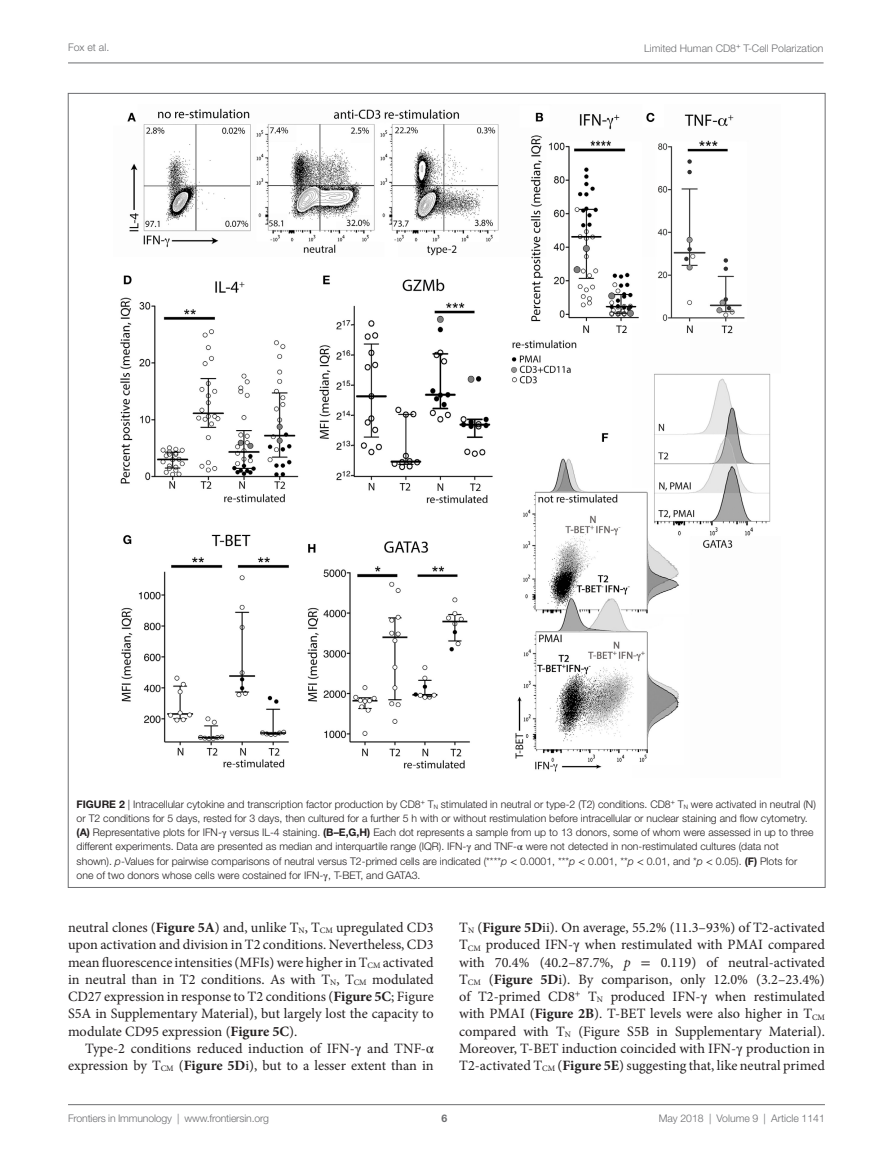
<style>
.page{position:relative;width:893px;height:1170px;background:#fff}
.page>*{position:absolute;margin:0;border:0;box-sizing:border-box;transform-origin:0 0}
.t1{font:14.25px/17.2px "Minion Pro";color:#231f20;text-align:justify}
.t2{font:300 10.5px/14.2px "Helvetica Neue LT Std";color:#231f20}
.t3{font:300 10.5px "Helvetica Neue LT Std";color:#6c6d70}
.t4{font:700 10.5px "Helvetica Neue LT Std";color:#6c6d70}
.s1{font-weight:700}
.s2{font-family:"STIX General";font-weight:400}
.s3{font-style:italic}
.s4{font-family:"STIX General"}
</style>
<div class="page">
<img style="left:120px;top:108px;width:651px;height:664px">
<hr style="left:68px;top:63px;width:756px;height:1px;background:#6c6d70">
<hr style="left:68px;top:1104px;width:757px;height:1px;background:#6c6d70">
<p class="t3" style="left:68px;top:41px;width:43px">Fox et al.</p>
<p class="t3" style="left:644px;top:42px;width:181px">Limited Human CD8<sup>+</sup> T-Cell Polarization</p>
<p class="t2" style="left:77px;top:796px;width:741px"><span class="s1">FIGURE 2</span> | Intracellular cytokine and transcription factor production by CD8<sup>+</sup> T<sub>N</sub> stimulated in neutral or type-2 (T2) conditions. CD8<sup>+</sup> T<sub>N</sub> were activated in neutral (N) or T2 conditions for 5 days, rested for 3 days, then cultured for a further 5 h with or without restimulation before intracellular or nuclear staining and flow cytometry. <span class="s1">(A)</span> Representative plots for IFN-<span class="s2">γ</span> versus IL-4 staining. <span class="s1">(B–E,G,H)</span> Each dot represents a sample from up to 13 donors, some of whom were assessed in up to three different experiments. Data are presented as median and interquartile range (IQR). IFN-<span class="s2">γ</span> and TNF-<span class="s2">α</span> were not detected in non-restimulated cultures (data not shown). <span class="s3">p</span>-Values for pairwise comparisons of neutral versus T2-primed cells are indicated (****<span class="s3">p</span> <span class="s2">&lt;</span> 0.0001, ***<span class="s3">p</span> <span class="s2">&lt;</span> 0.001, **<span class="s3">p</span> <span class="s2">&lt;</span> 0.01, and *<span class="s3">p</span> <span class="s2">&lt;</span> 0.05). <span class="s1">(F)</span> Plots for one of two donors whose cells were costained for IFN-<span class="s2">γ</span>, T-BET, and GATA3.</p>
<p class="t1" style="left:68px;top:918px;width:367px">neutral clones (<span class="s1">Figure 5A</span>) and, unlike T<sub>N</sub>, T<sub>CM</sub> upregulated CD3 upon activation and division in T2 conditions. Nevertheless, CD3 mean fluorescence intensities (MFIs) were higher in T<sub>CM</sub> activated in neutral than in T2 conditions. As with T<sub>N</sub>, T<sub>CM</sub> modulated CD27 expression in response to T2 conditions (<span class="s1">Figure 5C</span>; Figure S5A in Supplementary Material), but largely lost the capacity to modulate CD95 expression (<span class="s1">Figure 5C</span>).</p>
<p class="t1" style="left:68px;top:1039px;width:367px;text-align:right">Type-2 conditions reduced induction of IFN-<span class="s4">γ</span> and TNF-<span class="s4">α </span>expression by T<sub>CM</sub> (<span class="s1">Figure 5D</span>i), but to a lesser extent than in</p>
<p class="t1" style="left:459px;top:918px;width:367px">T<sub>N</sub> (<span class="s1">Figure 5D</span>ii). On average, 55.2% (11.3–93%) of T2-activated T<sub>CM</sub> produced IFN-<span class="s4">γ</span> when restimulated with PMAI compared with 70.4% (40.2–87.7%, <span class="s3">p</span> <span class="s4">=</span> 0.119) of neutral-activated T<sub>CM</sub> (<span class="s1">Figure 5D</span>i). By comparison, only 12.0% (3.2–23.4%) of T2-primed CD8<sup>+</sup> T<sub>N</sub> produced IFN-<span class="s4">γ</span> when restimulated with PMAI (<span class="s1">Figure 2B</span>). T-BET levels were also higher in T<sub>CM </sub>compared with T<sub>N</sub> (Figure S5B in Supplementary Material).<br>Moreover, T-BET induction coincided with IFN-<span class="s4">γ</span> production in T2-activated T<sub>CM</sub> (<span class="s1">Figure 5E</span>) suggesting that, like neutral primed</p>
<p class="t3" style="left:68px;top:1111px;width:203px">Frontiers in Immunology | www.frontiersin.org</p>
<p class="t3" style="left:659px;top:1111px;width:168px">May 2018 | Volume 9 | Article 1141</p>
<p class="t4" style="left:441px;top:1111px;width:7px">6</p>
</div>
